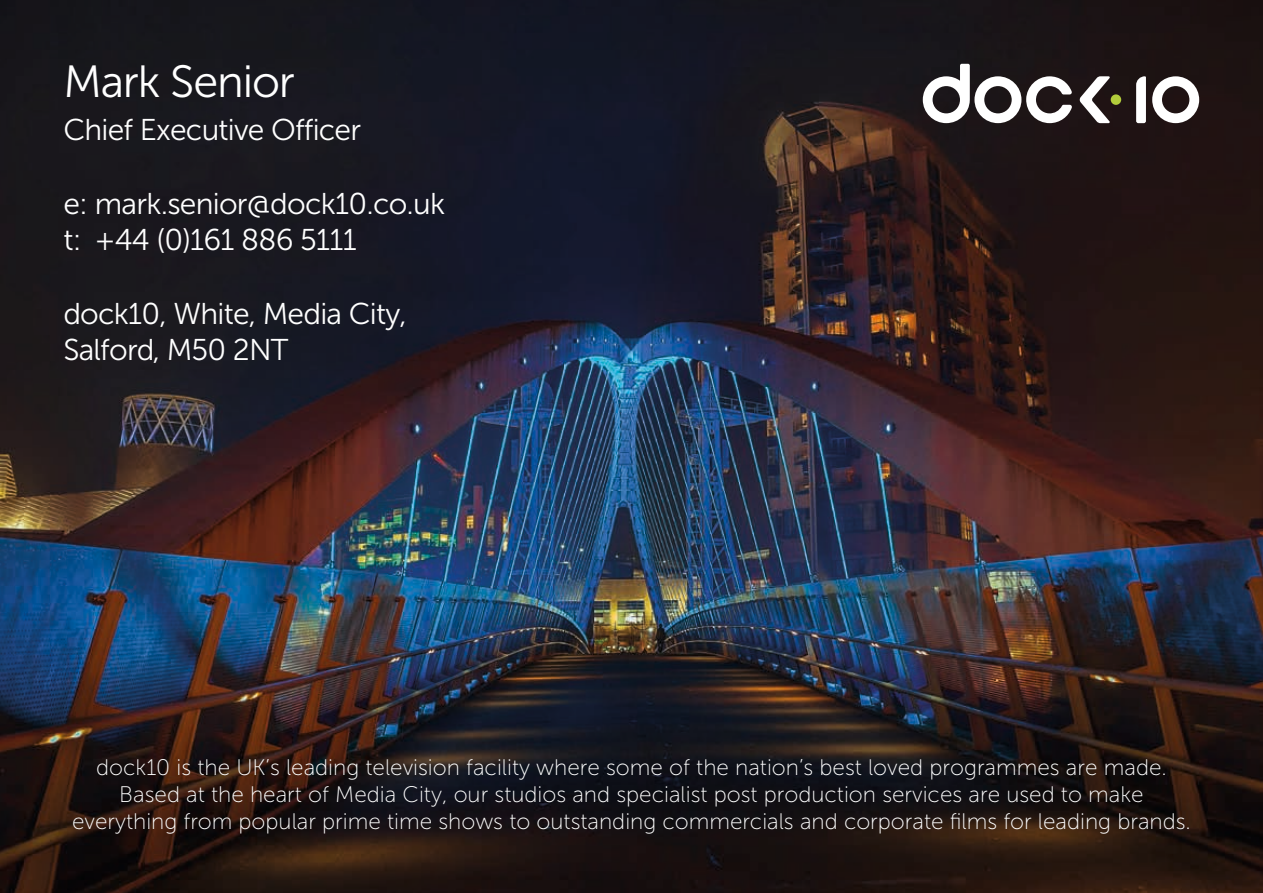
<style>
.page{position:relative;width:1263px;height:893px;background:#fff}
.page>*{position:absolute;margin:0;border:0;box-sizing:border-box;transform-origin:0 0}
.t1{font:45px "Museo Sans 300";letter-spacing:-.025em;color:#fff}
.t2{font:30px/35.8px "Museo Sans 300";letter-spacing:-.025em;color:#fff}
.t3{font:22.5px/27px "Museo Sans 100";color:#fff;text-align:center}
</style>
<div class="page">
<img style="left:0;top:0;width:1263px;height:893px">
<svg style="left:923px;top:64px;width:149px;height:59px"></svg>
<div style="left:1111px;top:94px;width:10px;height:11px;background:#b2cc3b;border-radius:50%"></div>
<svg style="left:1079px;top:76px;width:31px;height:47px"></svg>
<svg style="left:1152px;top:76px;width:47px;height:47px"></svg>
<svg style="left:1136px;top:76px;width:10px;height:47px"></svg>
<h1 class="t1" style="left:63px;top:57px;width:233px">Mark Senior</h1>
<h2 class="t2" style="left:63px;top:112px;width:299px">Chief Executive Officer</h2>
<h2 class="t2" style="left:63px;top:186px;width:383px">e: mark.senior@dock10.co.uk t: +44 (0)161 886 5111</h2>
<h2 class="t2" style="left:63px;top:296px;width:345px">dock10, White, Media City,<br>Salford, M50 2NT</h2>
<p class="t3" style="left:72px;top:754px;width:1120px">dock10 is the UK’s leading television facility where some of the nation’s best loved programmes are made.<br>Based at the heart of Media City, our studios and specialist post production services are used to make everything from popular prime time shows to outstanding commercials and corporate films for leading brands.</p>
</div>
